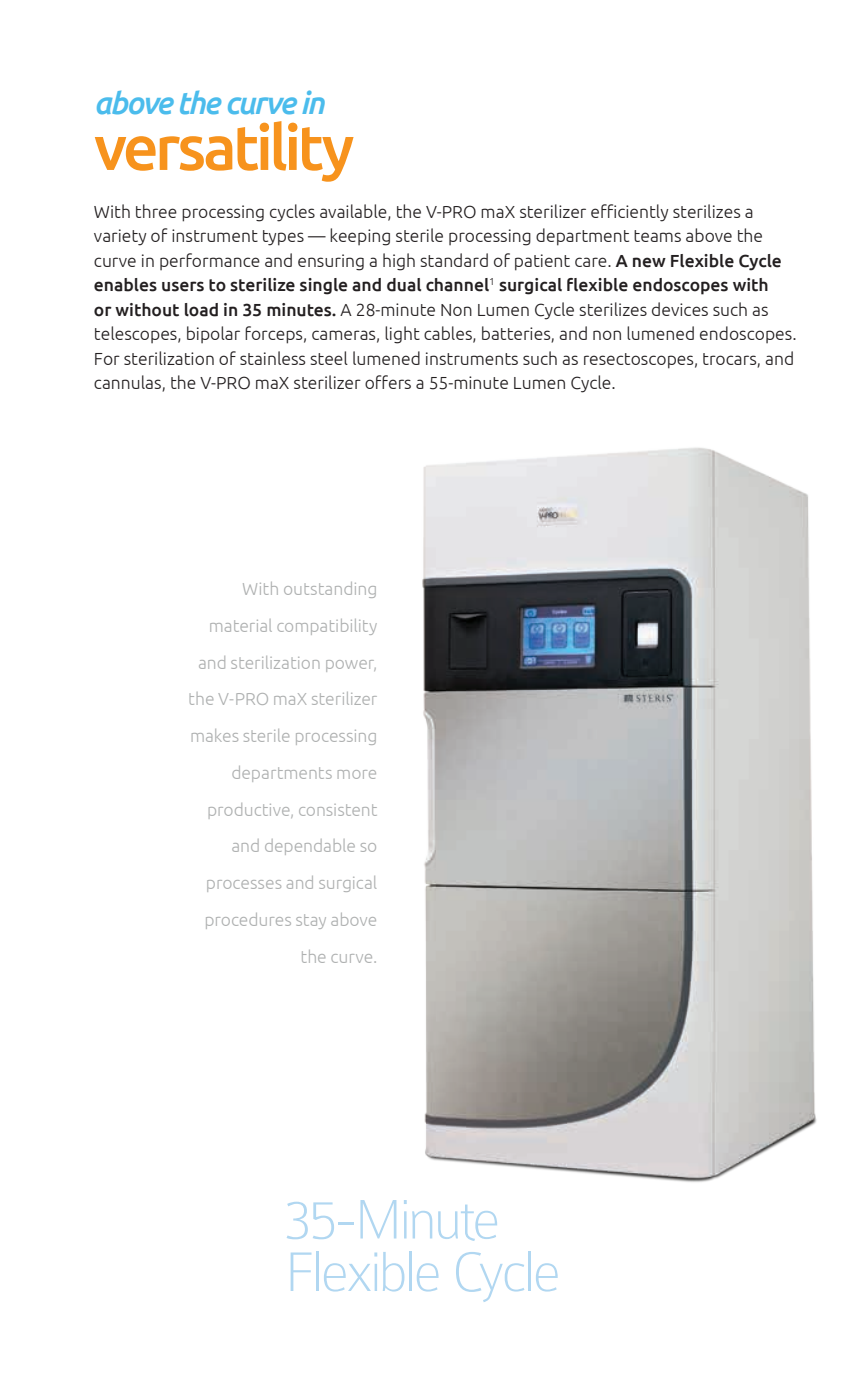
<style>
.page{position:relative;width:867px;height:1386px;background:#fff}
.page>*{position:absolute;margin:0;border:0;box-sizing:border-box;transform-origin:0 0}
.t1{font:500 63px "Ubuntu";letter-spacing:-.06em;color:#f7931d}
.t2{font:100 59.5px/52.5px "Colaborate";letter-spacing:-.045em;color:#b1d7f1}
.t3{font:italic 500 31.5px "Ubuntu";letter-spacing:-.055em;color:#4bbcec}
.t4{font:300 17.5px/24.5px "Ubuntu";color:#231f20}
.t5{font:300 17.5px/36.8px "Ubuntu";letter-spacing:-.005em;color:#afb1b1;text-align:right}
.s1{font-weight:500}
</style>
<div class="page">
<img style="left:422px;top:447px;width:395px;height:735px">
<h3 class="t3" style="left:94px;top:83px;width:232px">above the curve in</h3>
<h1 class="t1" style="left:94px;top:108px;width:262px">versatility</h1>
<p class="t4" style="left:94px;top:199px;width:704px">With three processing cycles available, the V-PRO maX sterilizer efficiently sterilizes a variety of instrument types — keeping sterile processing department teams above the curve in performance and ensuring a high standard of patient care. <span class="s1">A new Flexible Cycle enables users to sterilize single and dual channel</span><sup>1</sup> <span class="s1">surgical flexible endoscopes with<br>or without load in 35 minutes.</span> A 28-minute Non Lumen Cycle sterilizes devices such as telescopes, bipolar forceps, cameras, light cables, batteries, and non lumened endoscopes.<br>For sterilization of stainless steel lumened instruments such as resectoscopes, trocars, and cannulas, the V-PRO maX sterilizer offers a 55-minute Lumen Cycle.</p>
<p class="t5" style="left:188px;top:570px;width:191px">With outstanding material compatibility and sterilization power, the V-PRO maX sterilizer makes sterile processing departments more productive, consistent and dependable so processes and surgical procedures stay above the curve.</p>
<h2 class="t2" style="left:284px;top:1193px;width:278px">35-Minute<br>Flexible Cycle</h2>
</div>
